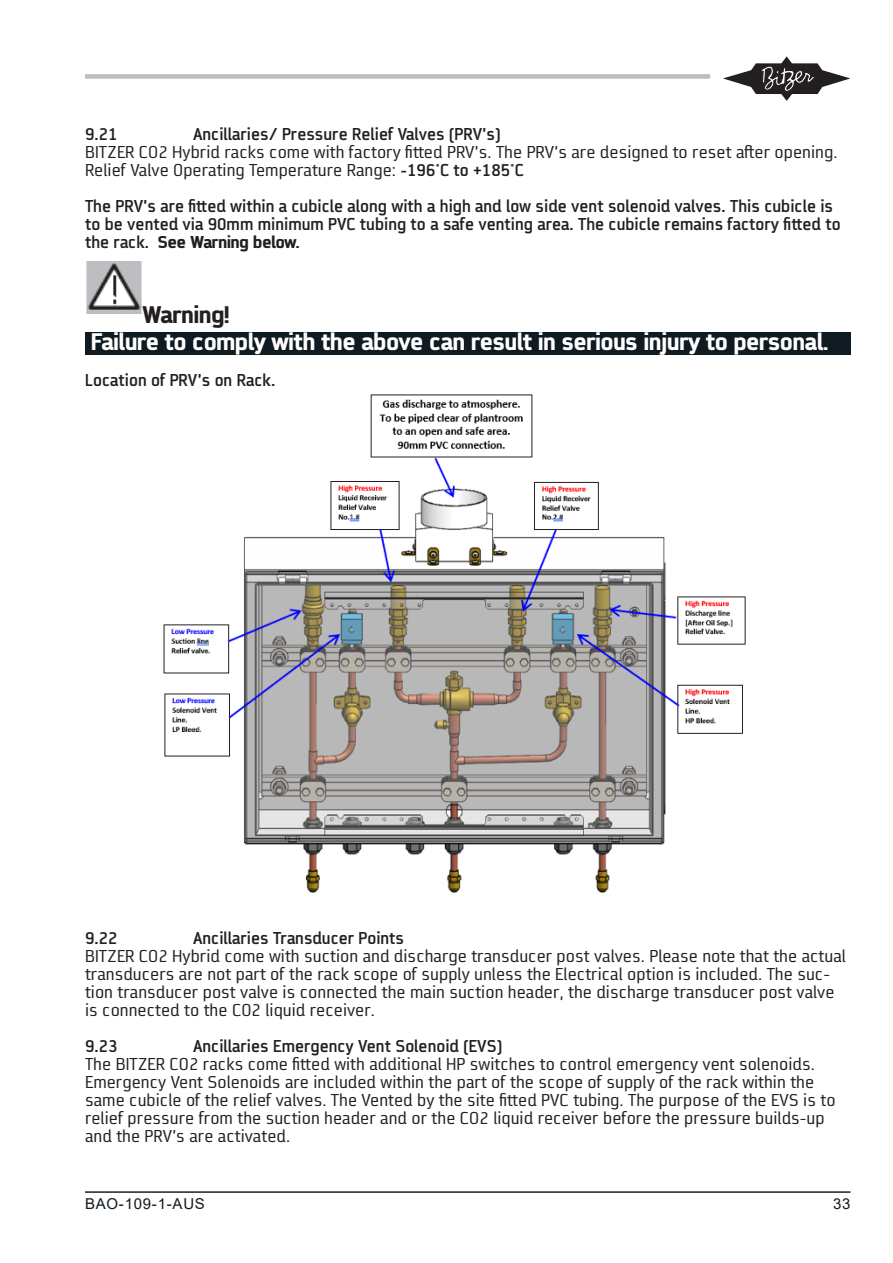
<style>
.page{position:relative;width:893px;height:1263px;background:#fff}
.page>*{position:absolute;margin:0;border:0;box-sizing:border-box;transform-origin:0 0}
.t1{font:800 21px "AF Diwa";color:#fff}
.t2{font:800 21px "AF Diwa";color:#231f20}
.t3{font:15px/18px "AF Diwa";color:#231f20}
.t4{font:700 15px/18px "AF Diwa";color:#231f20}
.t5{font:15px "Arial";letter-spacing:.05em;color:#101a21}
.s1{font-weight:700}
.s2{font-weight:800}
</style>
<div class="page">
<hr style="left:85px;top:1191px;width:765px;height:2px;background:#231f20">
<div style="left:85px;top:74px;width:625px;height:5px;background:#bcbdc0"></div>
<svg style="left:723px;top:56px;width:127px;height:45px"></svg>
<div style="left:85px;top:332px;width:765px;height:22px;background:#101a21"></div>
<img style="left:86px;top:262px;width:56px;height:51px">
<img style="left:163px;top:394px;width:583px;height:499px">
<p class="t4" style="left:85px;top:125px;width:34px">9.21</p>
<p class="t4" style="left:193px;top:125px;width:309px">Ancillaries/ Pressure Relief Valves (PRV’s)</p>
<p class="t3" style="left:85px;top:143px;width:754px">BITZER CO2 Hybrid racks come with factory fitted PRV’s. The PRV’s are designed to reset after opening.<br>Relief Valve Operating Temperature Range: <span class="s1">-196°C to +185°C</span></p>
<p class="t4" style="left:85px;top:197px;width:757px">The PRV’s are fitted within a cubicle along with a high and low side vent solenoid valves. This cubicle is to be vented via 90mm minimum PVC tubing to a safe venting area. The cubicle remains factory fitted to the rack. <span class="s2">See Warning below.</span></p>
<p class="t2" style="left:142px;top:299px;width:89px">Warning!</p>
<p class="t1" style="left:91px;top:326px;width:739px">Failure to comply with the above can result in serious injury to personal.</p>
<p class="t4" style="left:85px;top:371px;width:192px">Location of PRV’s on Rack.</p>
<p class="t4" style="left:85px;top:929px;width:34px">9.22</p>
<p class="t4" style="left:193px;top:929px;width:213px">Ancillaries Transducer Points</p>
<p class="t3" style="left:85px;top:947px;width:762px">BITZER CO2 Hybrid come with suction and discharge transducer post valves. Please note that the actual transducers are not part of the rack scope of supply unless the Electrical option is included. The suc&shy;tion transducer post valve is connected the main suction header, the discharge transducer post valve is connected to the CO2 liquid receiver.</p>
<p class="t4" style="left:85px;top:1037px;width:34px">9.23</p>
<p class="t4" style="left:193px;top:1037px;width:311px">Ancillaries Emergency Vent Solenoid (EVS)</p>
<p class="t3" style="left:85px;top:1055px;width:752px">The BITZER CO2 racks come fitted with additional HP switches to control emergency vent solenoids.<br>Emergency Vent Solenoids are included within the part of the scope of supply of the rack within the same cubicle of the relief valves. The Vented by the site fitted PVC tubing. The purpose of the EVS is to relief pressure from the suction header and or the CO2 liquid receiver before the pressure builds-up and the PRV’s are activated.</p>
<p class="t5" style="left:85px;top:1194px;width:121px">BAO-109-1-AUS</p>
<p class="t5" style="left:833px;top:1194px;width:19px">33</p>
</div>
